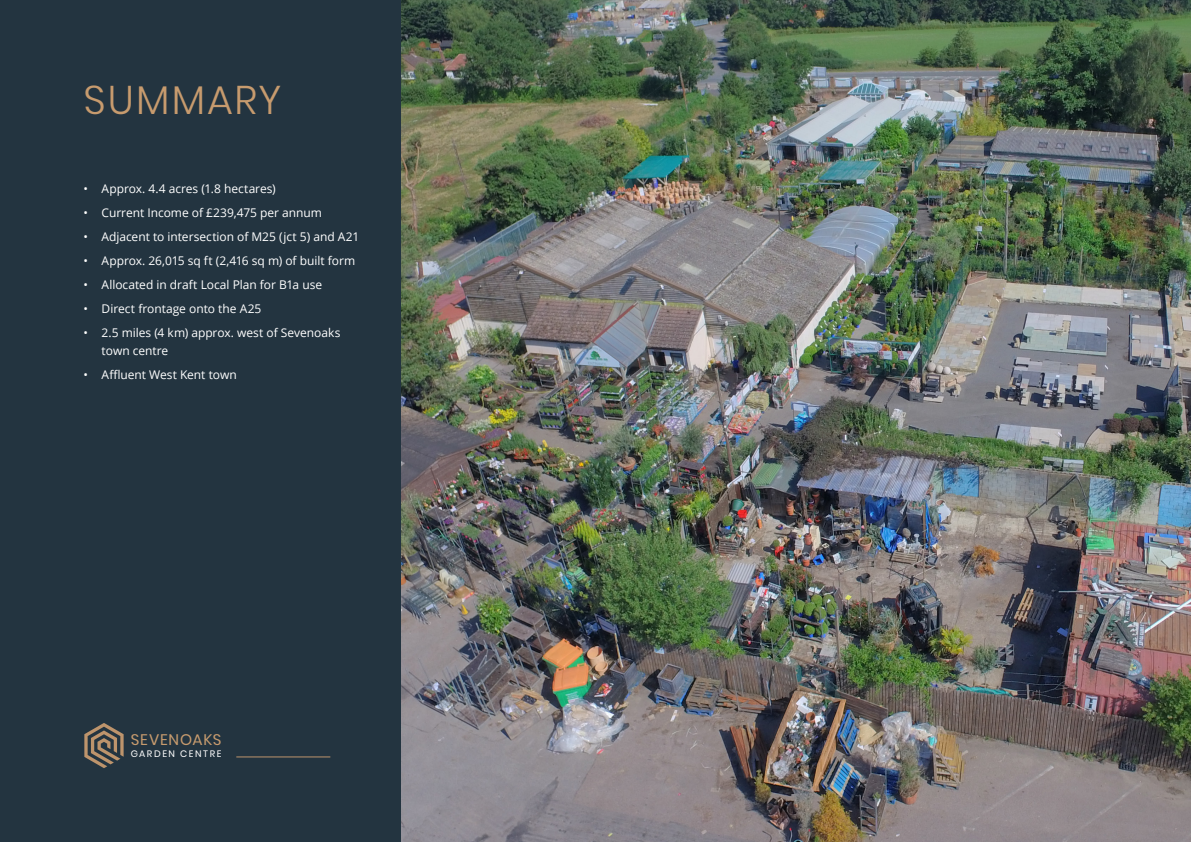
<style>
.page{position:relative;width:1191px;height:842px;background:#233440}
.page>*{position:absolute;margin:0;border:0;box-sizing:border-box;transform-origin:0 0}
.title_1{font:300 40px "Poppins";letter-spacing:.045em;color:#c79b6e}
.t1{font:16.6px "Poppins";letter-spacing:.05em;color:#bd946c}
.title_1-2{font:15.3px "Poppins";letter-spacing:.05em;color:#c79b6e}
.t2{font:12px/18px "Open Sans";letter-spacing:-.005em;color:#fff}
.title_1-3{font:9.4px "Poppins";letter-spacing:.165em;color:#fff}
.t3{font:9.3px "Poppins";letter-spacing:.3em;color:#fff}
</style>
<div class="page">
<svg style="left:84px;top:723px;width:40px;height:45px"></svg>
<hr style="left:236px;top:757px;width:94px;height:1px;background:#be946d">
<img style="left:402px;top:0;width:789px;height:842px">
<p class="title_1" style="left:84px;top:76px;width:199px">SUMMARY</p>
<p class="t2" style="left:84px;top:180px;width:193px">• Approx. 4.4 acres (1.8 hectares)</p>
<p class="t2" style="left:84px;top:204px;width:240px">• Current Income of £239,475 per annum</p>
<p class="t2" style="left:84px;top:228px;width:277px">• Adjacent to intersection of M25 (jct 5) and A21</p>
<p class="t2" style="left:84px;top:252px;width:273px">• Approx. 26,015 sq ft (2,416 sq m) of built form</p>
<p class="t2" style="left:84px;top:276px;width:240px">• Allocated in draft Local Plan for B1a use</p>
<p class="t2" style="left:84px;top:300px;width:179px">• Direct frontage onto the A25</p>
<p class="t2" style="left:102px;top:324px;width:240px;text-indent:-18px">• 2.5 miles (4 km) approx. west of Sevenoaks town centre</p>
<p class="t2" style="left:84px;top:366px;width:155px">• Affluent West Kent town</p>
<p class="title_1-2" style="left:131px;top:731px;width:92px">SEVENOAKS</p>
<p class="title_1-3" style="left:131px;top:748px;width:92px">GARDEN CENTRE</p>
<p class="t1" style="left:131px;top:731px;width:102px">ROSEWOOD</p>
<p class="t3" style="left:131px;top:750px;width:101px">BUSINESS PARK</p>
</div>
